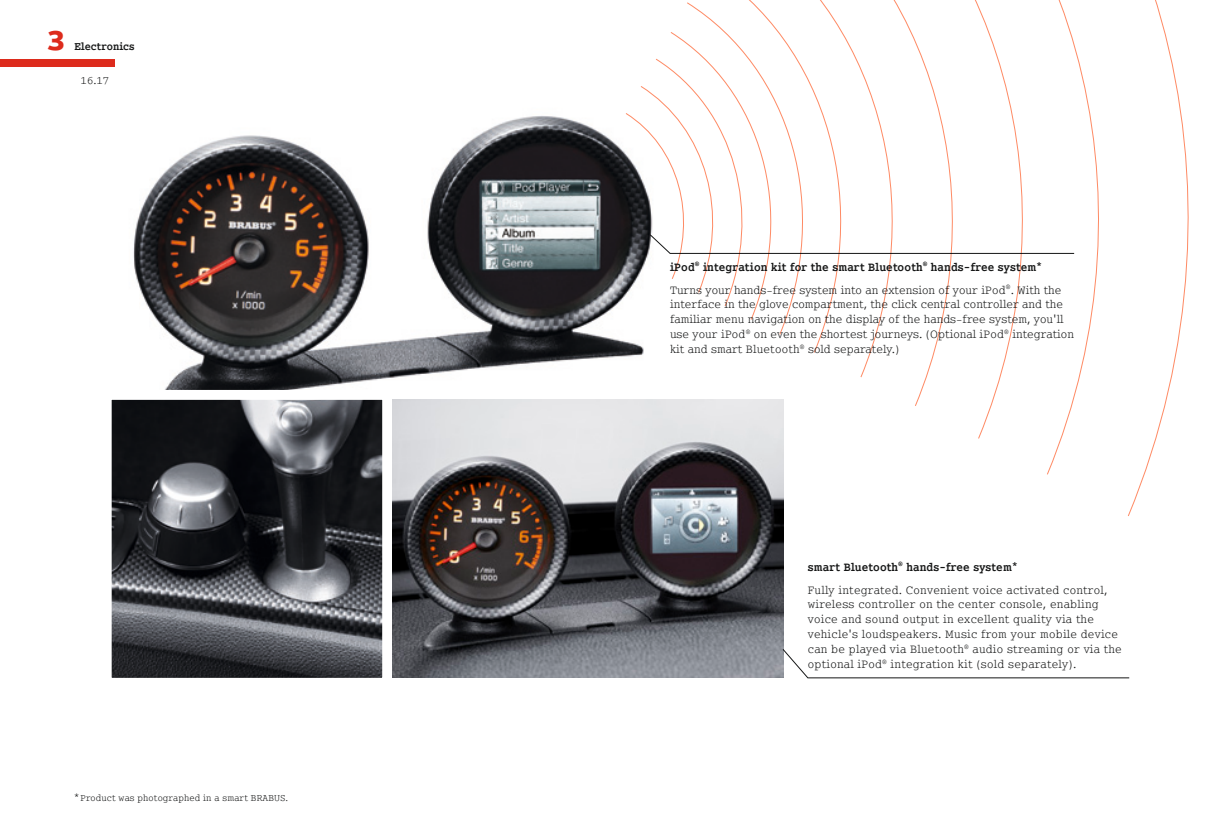
<style>
.page{position:relative;width:1231px;height:834px;background:#fff}
.page>*{position:absolute;margin:0;border:0;box-sizing:border-box;transform-origin:0 0}
.t1{font:800 33.25px "Smart Courier";color:#dd2b1c}
.t2{font:condensed 13.12px/14.9px "Smart Courier";letter-spacing:.02em;color:#151616}
.t3{font:700 condensed 12.25px "Smart Courier";color:#151616}
.t4{font:condensed 12.25px "Smart Courier";color:#151616}
.t5{font:condensed 10.5px "Smart Courier";letter-spacing:.015em;color:#151616}
.s1{font-weight:700}
</style>
<div class="page">
<img style="left:133px;top:116px;width:651px;height:517px">
<svg style="left:111px;top:385px;width:286px;height:293px;background:#4e4f54"></svg>
<img style="left:392px;top:400px;width:391px;height:277px">
<div style="left:0;top:60px;width:114px;height:7px;background:#dd2b1c"></div>
<svg style="left:625px;top:0;width:564px;height:516px"></svg>
<svg style="left:782px;top:648px;width:347px;height:30px"></svg>
<svg style="left:649px;top:234px;width:425px;height:20px"></svg>
<h1 class="t1" style="left:48px;top:19px;width:20px">3</h1>
<p class="t3" style="left:74px;top:38px;width:62px">Electronics</p>
<p class="t4" style="left:81px;top:73px;width:30px">16.17</p>
<p class="t5" style="left:74px;top:791px;width:215px">* Product was photographed in a smart BRABUS.</p>
<p class="t2" style="left:670px;top:255px;width:393px;line-height:22.8px"><span class="s1">iPod</span><sup>®</sup> <span class="s1">integration kit for the smart Bluetooth</span><sup>®</sup> <span class="s1">hands-free system*<br></span>Turns your hands-free system into an extension of your iPod<sup>®</sup>. With the</p>
<p class="t2" style="left:670px;top:296px;width:405px">interface in the glove compartment, the click central controller and the familiar menu navigation on the display of the hands-free system, you'll use your iPod<sup>®</sup> on even the shortest journeys. (Optional iPod<sup>®</sup> integration kit and smart Bluetooth<sup>®</sup> sold separately.)</p>
<p class="t2" style="left:807px;top:554px;width:301px;line-height:22.8px"><span class="s1">smart Bluetooth</span><sup>®</sup> <span class="s1">hands-free system*<br></span>Fully integrated. Convenient voice activated control,</p>
<p class="t2" style="left:807px;top:596px;width:315px">wireless controller on the center console, enabling voice and sound output in excellent quality via the vehicle's loudspeakers. Music from your mobile device can be played via Bluetooth<sup>®</sup> audio streaming or via the optional iPod<sup>®</sup> integration kit (sold separately).</p>
</div>
